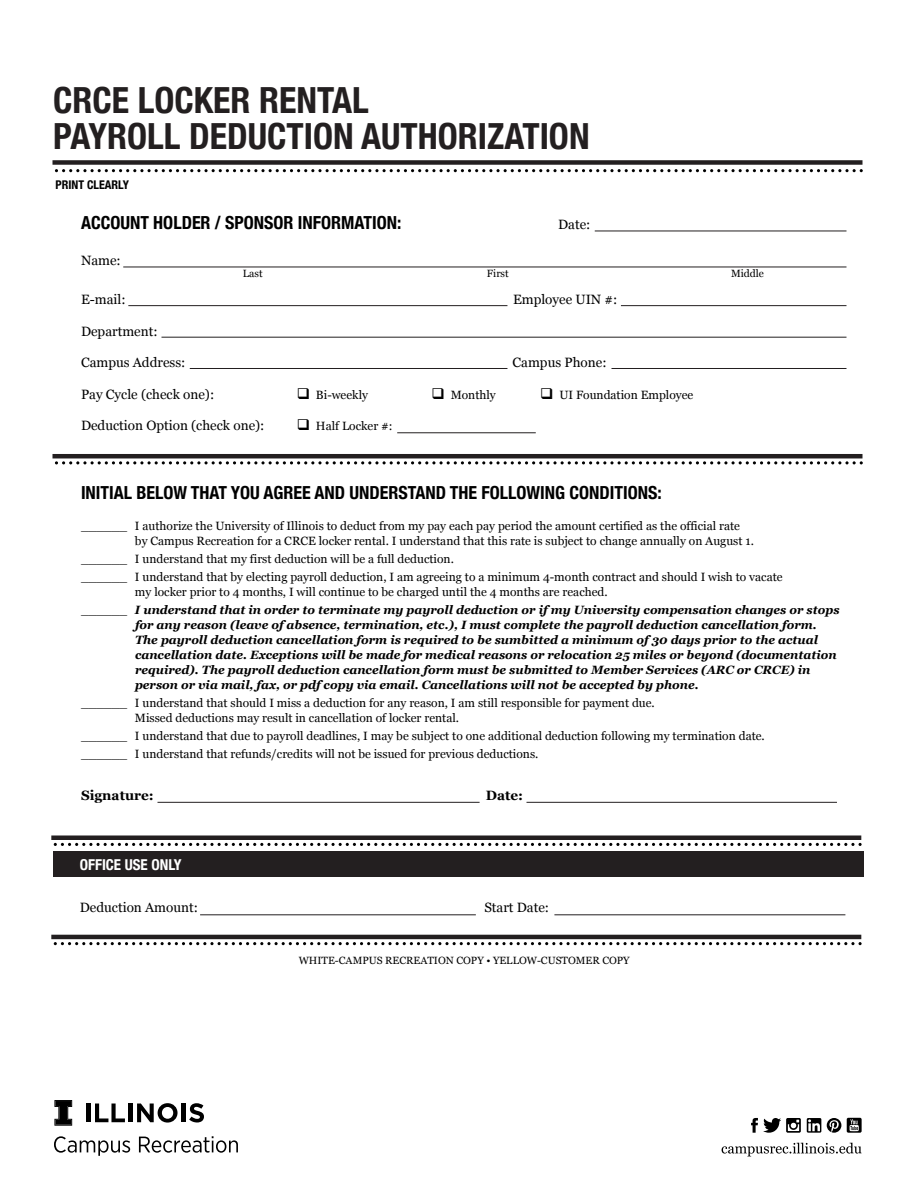
<style>
.page{position:relative;width:918px;height:1188px;background:#fff}
.page>*{position:absolute;margin:0;border:0;box-sizing:border-box;transform-origin:0 0}
.t1{font:700 condensed 36px/36px "Helvetica Neue";color:#231f20}
.t2{font:700 condensed 18px "Helvetica Neue";color:#000}
.t3{font:700 condensed 15px "Helvetica Neue";color:#fff}
.t4{font:13.5px "Georgia";color:#000}
.t5{font:700 13.5px "Georgia";color:#000}
.t6{font:12px/15px "Georgia";color:#000}
.t7{font:italic 700 12px/15px "Georgia";color:#000}
.t8{font:700 condensed 12px "Helvetica Neue";color:#000}
.t9{font:10.5px "Georgia";color:#000}
.s1{font-weight:400;font-style:normal}
</style>
<div class="page">
<hr style="left:595px;top:231px;width:252px;height:1px;background:#231f20">
<hr style="left:123px;top:267px;width:724px;height:1px;background:#231f20">
<hr style="left:128px;top:305px;width:379px;height:1px;background:#231f20">
<hr style="left:621px;top:305px;width:226px;height:1px;background:#231f20">
<hr style="left:190px;top:368px;width:317px;height:1px;background:#231f20">
<hr style="left:612px;top:368px;width:235px;height:1px;background:#231f20">
<hr style="left:397px;top:432px;width:139px;height:1px;background:#231f20">
<hr style="left:161px;top:337px;width:686px;height:1px;background:#231f20">
<div style="left:52px;top:160px;width:810px;height:5px;background:#231f20"></div>
<svg style="left:55px;top:169px;width:808px;height:3px"></svg>
<svg style="left:55px;top:461px;width:808px;height:3px"></svg>
<hr style="left:52px;top:454px;width:810px;height:4px;background:#231f20">
<hr style="left:526px;top:802px;width:311px;height:1px;background:#231f20">
<hr style="left:158px;top:802px;width:322px;height:1px;background:#231f20">
<div style="left:53px;top:851px;width:810px;height:26px;background:#231f20"></div>
<hr style="left:554px;top:914px;width:291px;height:1px;background:#231f20">
<hr style="left:200px;top:914px;width:276px;height:1px;background:#231f20">
<svg style="left:54px;top:843px;width:808px;height:3px"></svg>
<div style="left:51px;top:835px;width:810px;height:5px;background:#231f20"></div>
<svg style="left:54px;top:942px;width:808px;height:3px"></svg>
<hr style="left:51px;top:935px;width:810px;height:4px;background:#231f20">
<svg style="left:827px;top:1118px;width:14px;height:15px"></svg>
<svg style="left:807px;top:1118px;width:14px;height:15px"></svg>
<svg style="left:751px;top:1118px;width:50px;height:15px"></svg>
<svg style="left:847px;top:1118px;width:15px;height:15px"></svg>
<svg style="left:722px;top:1143px;width:140px;height:13px"></svg>
<hr style="left:86px;top:1104px;width:4px;height:18px;background:#000">
<svg style="left:95px;top:1104px;width:30px;height:18px"></svg>
<hr style="left:128px;top:1104px;width:4px;height:18px;background:#000">
<svg style="left:137px;top:1103px;width:41px;height:20px"></svg>
<hr style="left:182px;top:1104px;width:4px;height:18px;background:#000">
<svg style="left:189px;top:1103px;width:15px;height:20px"></svg>
<svg style="left:54px;top:1100px;width:18px;height:26px"></svg>
<svg style="left:54px;top:1136px;width:76px;height:20px"></svg>
<svg style="left:139px;top:1136px;width:99px;height:17px"></svg>
<h1 class="t1" style="left:53px;top:80px;width:538px">CRCE LOCKER RENTAL<br>PAYROLL DEDUCTION AUTHORIZATION</h1>
<p class="t8" style="left:56px;top:174px;width:75px">PRINT CLEARLY</p>
<h2 class="t2" style="left:81px;top:208px;width:322px">ACCOUNT HOLDER / SPONSOR INFORMATION:</h2>
<p class="t4" style="left:558px;top:215px;width:34px">Date:</p>
<p class="t4" style="left:81px;top:251px;width:41px">Name:</p>
<p class="t9" style="left:243px;top:266px;width:21px">Last</p>
<p class="t9" style="left:487px;top:266px;width:23px">First</p>
<p class="t9" style="left:731px;top:266px;width:34px">Middle</p>
<p class="t4" style="left:81px;top:290px;width:46px">E-mail:</p>
<p class="t4" style="left:513px;top:290px;width:106px">Employee UIN #:</p>
<p class="t4" style="left:81px;top:321px;width:78px">Department:</p>
<p class="t4" style="left:81px;top:353px;width:106px">Campus Address:</p>
<p class="t4" style="left:513px;top:353px;width:96px">Campus Phone:</p>
<p class="t4" style="left:81px;top:384px;width:135px">Pay Cycle (check one):</p>
<p class="t6" style="left:297px;top:387px;width:73px">❑ Bi-weekly</p>
<p class="t6" style="left:432px;top:387px;width:66px">❑ Monthly</p>
<p class="t6" style="left:540px;top:387px;width:155px">❑ UI Foundation Employee</p>
<p class="t4" style="left:81px;top:416px;width:185px">Deduction Option (check one):</p>
<p class="t6" style="left:297px;top:418px;width:97px">❑ Half Locker #:</p>
<h2 class="t2" style="left:81px;top:477px;width:582px">INITIAL BELOW THAT YOU AGREE AND UNDERSTAND THE FOLLOWING CONDITIONS:</h2>
<p class="t6" style="left:135px;top:518px;width:620px;text-indent:-54px">______ I authorize the University of Illinois to deduct from my pay each pay period the amount certified as the official rate by Campus Recreation for a CRCE locker rental. I understand that this rate is subject to change annually on August 1.</p>
<p class="t6" style="left:81px;top:550px;width:703px;line-height:18px">______ I understand that my first deduction will be a full deduction.<br>______ I understand that by electing payroll deduction, I am agreeing to a minimum 4-month contract and should I wish to vacate</p>
<p class="t7" style="left:81px;top:582px;width:760px;line-height:18px;text-indent:54px"><span class="s1">my locker prior to 4 months, I will continue to be charged until the 4 months are reached.<br>______</span> I understand that in order to terminate my payroll deduction or if my University compensation changes or stops</p>
<p class="t7" style="left:135px;top:617px;width:703px">for any reason (leave of absence, termination, etc.), I must complete the payroll deduction cancellation form.<br>The payroll deduction cancellation form is required to be sumbitted a minimum of 30 days prior to the actual cancellation date. Exceptions will be made for medical reasons or relocation 25 miles or beyond (documentation required). The payroll deduction cancellation form must be submitted to Member Services (ARC or CRCE) in person or via mail, fax, or pdf copy via email. Cancellations will not be accepted by phone.</p>
<p class="t6" style="left:135px;top:695px;width:521px;text-indent:-54px">______ I understand that should I miss a deduction for any reason, I am still responsible for payment due.<br>Missed deductions may result in cancellation of locker rental.</p>
<p class="t6" style="left:81px;top:727px;width:685px;line-height:18px">______ I understand that due to payroll deadlines, I may be subject to one additional deduction following my termination date. ______ I understand that refunds/credits will not be issued for previous deductions.</p>
<p class="t5" style="left:81px;top:785px;width:74px">Signature:</p>
<p class="t5" style="left:486px;top:785px;width:39px">Date:</p>
<p class="t3" style="left:80px;top:852px;width:103px">OFFICE USE ONLY</p>
<p class="t4" style="left:80px;top:897px;width:120px">Deduction Amount:</p>
<p class="t4" style="left:484px;top:897px;width:66px">Start Date:</p>
<p class="t9" style="left:299px;top:952px;width:333px">WHITE-CAMPUS RECREATION COPY • YELLOW-CUSTOMER COPY</p>
</div>
